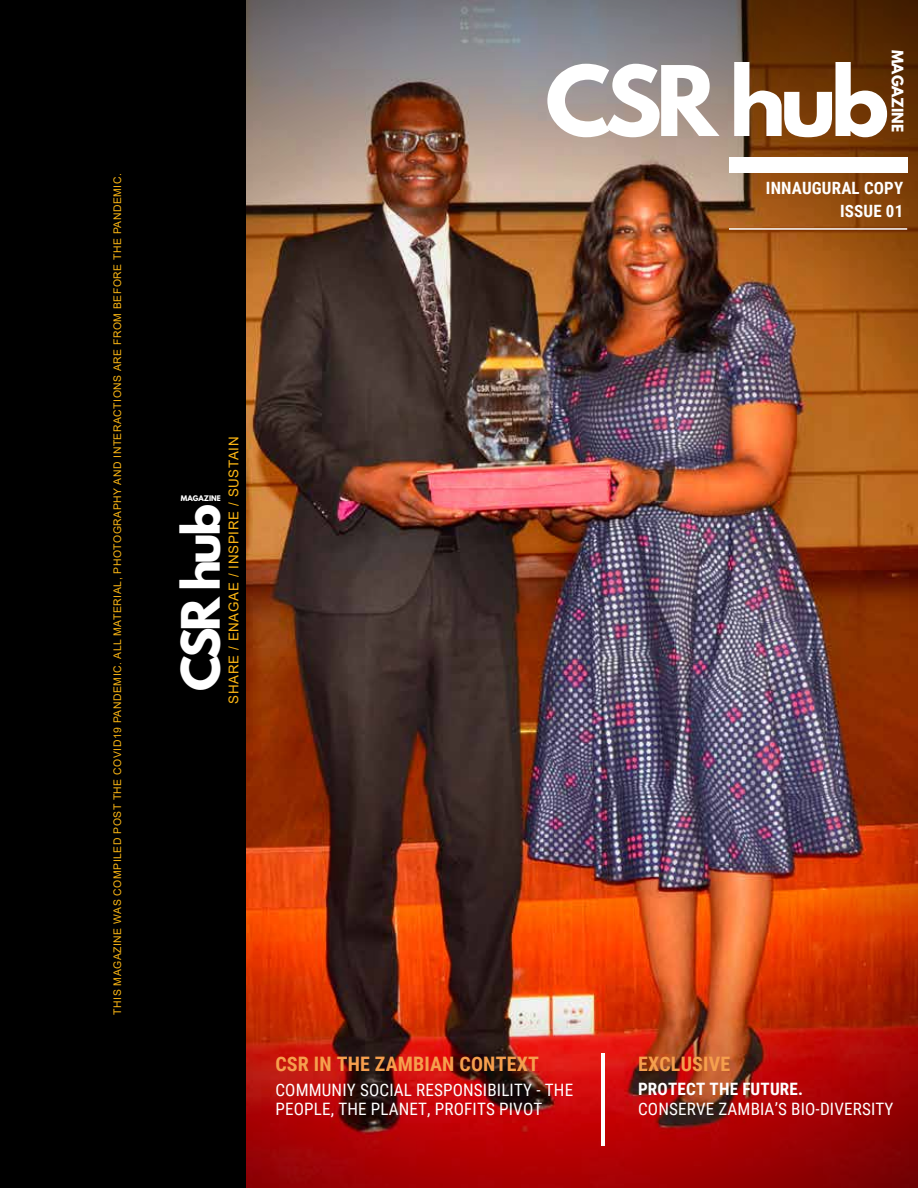
<style>
.page{position:relative;width:918px;height:1188px;background:#fff}
.page>*{position:absolute;margin:0;border:0;box-sizing:border-box;transform-origin:0 0}
.t1{font:700 86.1px "League Spartan";letter-spacing:-.07em;color:#fff}
.t2{font:700 46.95px "League Spartan";letter-spacing:-.07em;color:#fff}
.t3{font:700 19.95px "Roboto Condensed";letter-spacing:.01em;color:#f69f4d}
.t4{font:17.1px/19.5px "Roboto Condensed";letter-spacing:.01em;color:#fff}
.t5{font:700 17.1px "Roboto Condensed";letter-spacing:.01em;color:#fff}
.t6{font:700 16.95px/23.2px "Roboto Condensed";letter-spacing:.01em;color:#fff;text-align:right}
.t7{font:700 14.1px "League Spartan";color:#fff}
.t8{font:13.5px "Arial";letter-spacing:.05em;color:#fdb714}
.t9{font:10.5px "Arial";letter-spacing:.05em;color:#fdb714}
.t10{font:700 6.9px "League Spartan";color:#fff}
</style>
<div class="page">
<img style="left:246px;top:0;width:672px;height:1188px">
<hr style="left:602px;top:1054px;width:3px;height:92px;background:#fff">
<div style="left:106px;top:0;width:140px;height:1188px;background:#000"></div>
<div style="left:0;top:0;width:124px;height:1188px;background:#000"></div>
<div style="left:729px;top:158px;width:178px;height:15px;background:#fff"></div>
<hr style="left:729px;top:228px;width:178px;height:2px;background:#fff">
<p class="t9" style="left:110px;top:1015px;width:843px;rotate:-90deg">THIS MAGAZINE WAS COMPILED POST THE COVID19 PANDEMIC. ALL MATERIAL, PHOTOGRAPHY AND INTERACTIONS ARE FROM BEFORE THE PANDEMIC.</p>
<p class="t10" style="left:181px;top:492px;width:41px">MAGAZINE</p>
<h2 class="t2" style="left:164px;top:691px;width:189px;rotate:-90deg">CSR hub</h2>
<p class="t8" style="left:225px;top:704px;width:269px;rotate:-90deg">SHARE / ENAGAE / INSPIRE / SUSTAIN</p>
<h3 class="t7" style="left:909px;top:50px;width:84px;rotate:90deg">MAGAZINE</h3>
<h1 class="t1" style="left:545px;top:34px;width:345px">CSR hub</h1>
<h3 class="t6" style="left:766px;top:175px;width:139px">INNAUGURAL COPY<br>ISSUE 01</h3>
<h3 class="t3" style="left:275px;top:1050px;width:265px">CSR IN THE ZAMBIAN CONTEXT</h3>
<h3 class="t4" style="left:275px;top:1079px;width:299px">COMMUNIY SOCIAL RESPONSIBILITY - THE<br>PEOPLE, THE PLANET, PROFITS PIVOT</h3>
<h3 class="t3" style="left:638px;top:1050px;width:94px">EXCLUSIVE</h3>
<h3 class="t5" style="left:638px;top:1077px;width:167px">PROTECT THE FUTURE.</h3>
<h3 class="t4" style="left:638px;top:1099px;width:257px">CONSERVE ZAMBIA’S BIO-DIVERSITY</h3>
</div>
